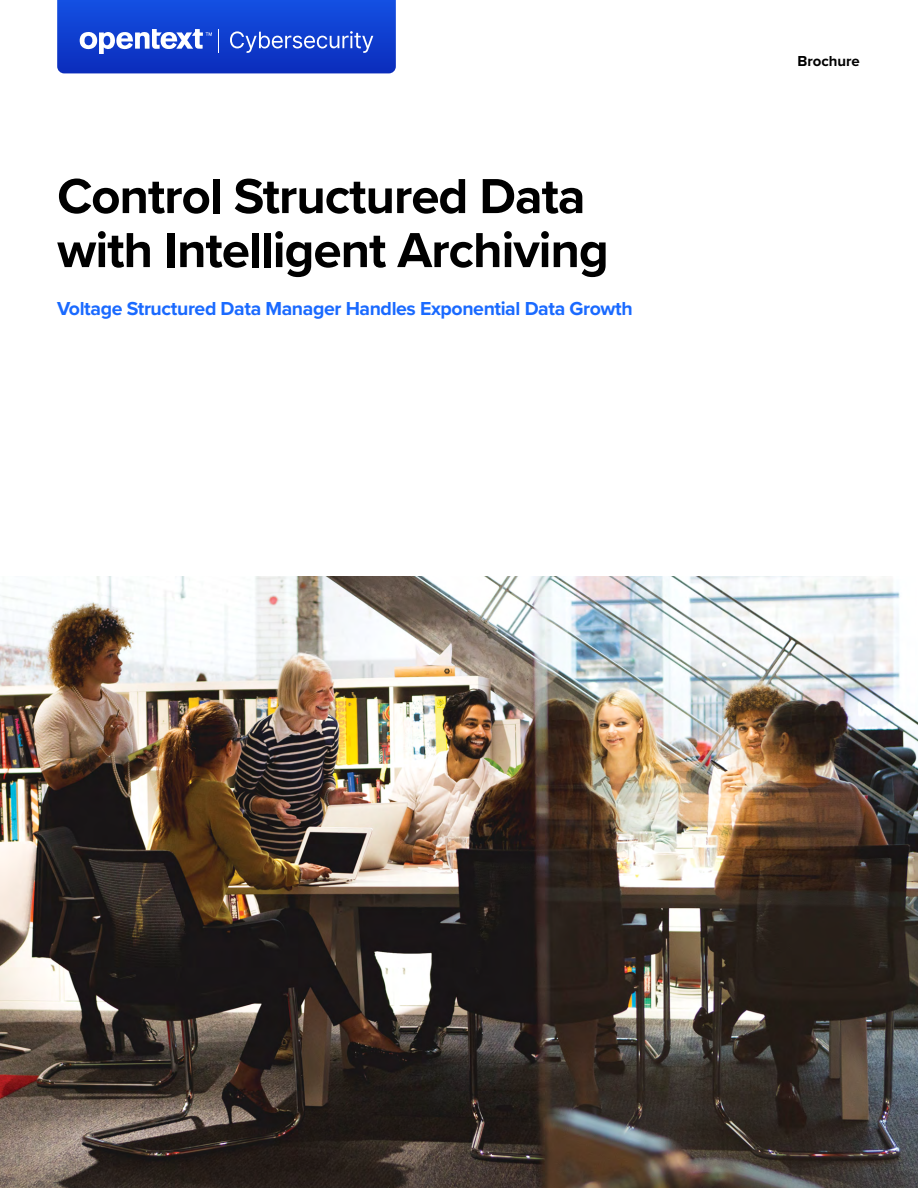
<style>
.page{position:relative;width:918px;height:1188px;background:#fff}
.page>*{position:absolute;margin:0;border:0;box-sizing:border-box;transform-origin:0 0}
.t1{font:700 51px/54px "Proxima Nova";letter-spacing:-.02em;color:#000}
.Intro_13_16_Purple{font:700 19.5px "Proxima Nova";letter-spacing:-.02em;color:#1a6aff}
.Asset_Type{font:700 15px "Proxima Nova";color:#000}
</style>
<div class="page">
<img style="left:0;top:577px;width:918px;height:611px">
<svg style="left:57px;top:0;width:339px;height:73px;background:#234ed3"></svg>
<h1 class="t1" style="left:57px;top:168px;width:553px">Control Structured Data with Intelligent Archiving</h1>
<p class="Intro_13_16_Purple" style="left:57px;top:294px;width:577px">Voltage Structured Data Manager Handles Exponential Data Growth</p>
<p class="Asset_Type" style="left:797px;top:50px;width:64px">Brochure</p>
</div>
